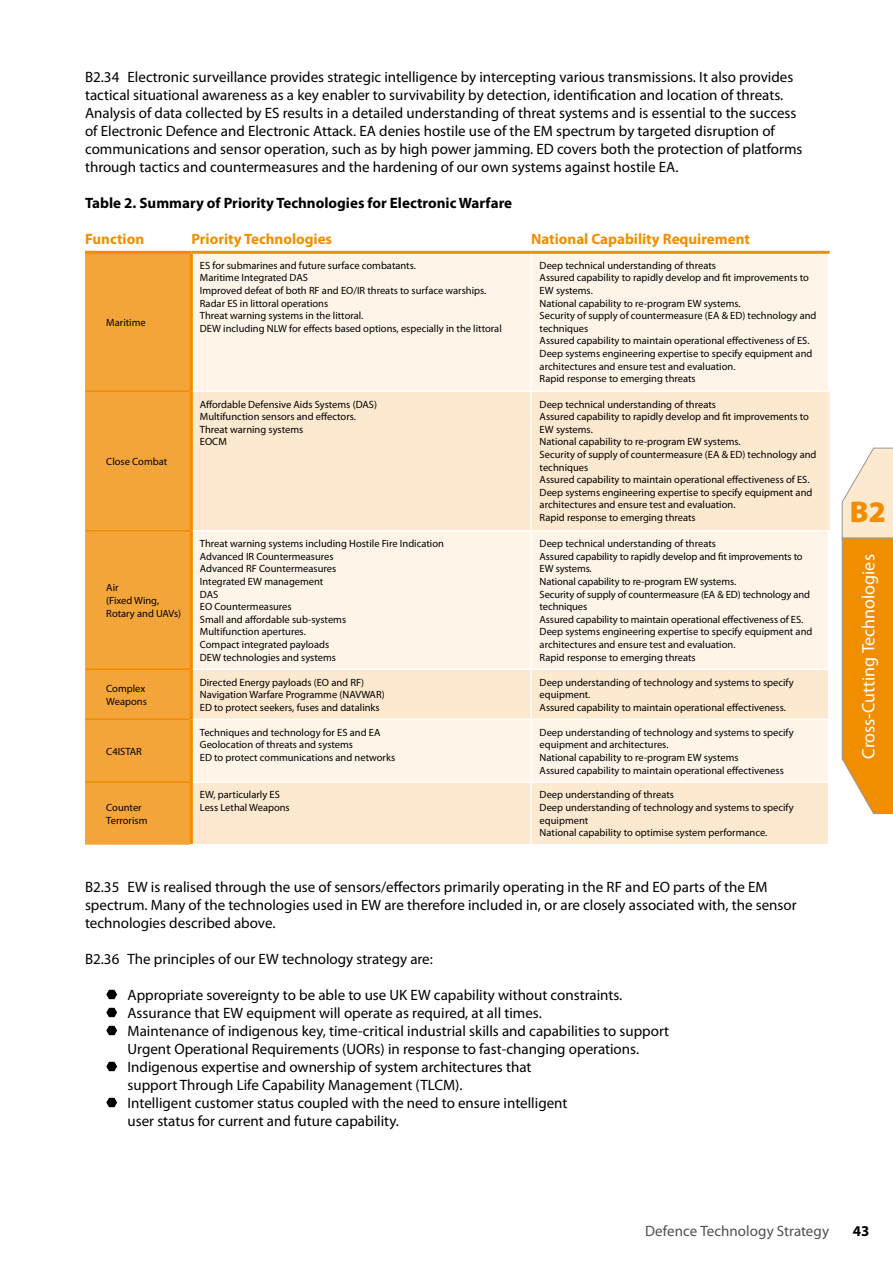
<style>
.page{position:relative;width:893px;height:1263px;background:#fff}
.page>*{position:absolute;margin:0;border:0;box-sizing:border-box;transform-origin:0 0}
.t1{font:900 30px "Myriad Pro";color:#f18e00}
.t2{font:18px "Myriad Pro";color:#fff}
.t3{font:15px/18px "Myriad Pro";color:#000}
.t4{font:700 15px "Myriad Pro";color:#000}
.t5{font:700 15px "Myriad Pro";color:#f18e00}
.t6{font:15px "Myriad Pro";letter-spacing:.005em;color:#504e53}
.t7{font:10.5px/12.6px "Myriad Pro";color:#000}
</style>
<div class="page">
<svg style="left:841px;top:447px;width:52px;height:367px;background:#f2ae4e"></svg>
<div style="left:85px;top:254px;width:105px;height:591px;background:#f4a53a"></div>
<div style="left:193px;top:254px;width:635px;height:136px;background:#fef4e8"></div>
<svg style="left:193px;top:392px;width:635px;height:452px;background:#fcedda"></svg>
<hr style="left:530px;top:254px;width:2px;height:136px;background:#fff">
<hr style="left:530px;top:531px;width:2px;height:137px;background:#fff">
<hr style="left:193px;top:668px;width:338px;height:2px;background:#fff">
<hr style="left:531px;top:668px;width:299px;height:2px;background:#fff">
<hr style="left:530px;top:670px;width:2px;height:48px;background:#fff">
<hr style="left:193px;top:718px;width:338px;height:2px;background:#fff">
<hr style="left:531px;top:718px;width:299px;height:2px;background:#fff">
<hr style="left:530px;top:720px;width:2px;height:61px;background:#fff">
<hr style="left:193px;top:781px;width:338px;height:2px;background:#fff">
<hr style="left:531px;top:781px;width:299px;height:2px;background:#fff">
<hr style="left:530px;top:783px;width:2px;height:61px;background:#fff">
<hr style="left:828px;top:392px;width:2px;height:138px;background:#fce9d0">
<hr style="left:190px;top:254px;width:3px;height:137px;background:#f18e00">
<hr style="left:190px;top:391px;width:3px;height:140px;background:#f18e00">
<hr style="left:190px;top:531px;width:3px;height:138px;background:#f18e00">
<hr style="left:190px;top:669px;width:3px;height:50px;background:#f18e00">
<hr style="left:190px;top:719px;width:3px;height:63px;background:#f18e00">
<hr style="left:190px;top:782px;width:3px;height:62px;background:#f18e00">
<hr style="left:85px;top:390px;width:105px;height:2px;background:#f18e00">
<hr style="left:85px;top:530px;width:105px;height:1px;background:#f18e00">
<hr style="left:85px;top:668px;width:105px;height:2px;background:#f18e00">
<hr style="left:85px;top:718px;width:105px;height:2px;background:#f18e00">
<hr style="left:85px;top:781px;width:105px;height:2px;background:#f18e00">
<hr style="left:85px;top:251px;width:106px;height:3px;background:#f18e00">
<hr style="left:191px;top:251px;width:340px;height:3px;background:#f18e00">
<hr style="left:531px;top:251px;width:299px;height:3px;background:#f18e00">
<hr style="left:530px;top:392px;width:2px;height:138px;background:#fff">
<hr style="left:193px;top:530px;width:338px;height:1px;background:#fff">
<hr style="left:531px;top:530px;width:299px;height:1px;background:#fff">
<svg style="left:106px;top:990px;width:11px;height:9px"></svg>
<svg style="left:106px;top:1008px;width:11px;height:9px"></svg>
<svg style="left:106px;top:1026px;width:11px;height:9px"></svg>
<svg style="left:106px;top:1062px;width:11px;height:9px"></svg>
<svg style="left:106px;top:1098px;width:11px;height:9px"></svg>
<p class="t3" style="left:85px;top:68px;width:719px">B2.34 Electronic surveillance provides strategic intelligence by intercepting various transmissions. It also provides tactical situational awareness as a key enabler to survivability by detection, identification and location of threats.<br>Analysis of data collected by ES results in a detailed understanding of threat systems and is essential to the success of Electronic Defence and Electronic Attack. EA denies hostile use of the EM spectrum by targeted disruption of communications and sensor operation, such as by high power jamming. ED covers both the protection of platforms through tactics and countermeasures and the hardening of our own systems against hostile EA.</p>
<h3 class="t4" style="left:85px;top:193px;width:429px">Table 2. Summary of Priority Technologies for Electronic Warfare</h3>
<h3 class="t5" style="left:85px;top:229px;width:61px">Function</h3>
<h3 class="t5" style="left:191px;top:229px;width:142px">Priority Technologies</h3>
<h3 class="t5" style="left:531px;top:229px;width:220px">National Capability Requirement</h3>
<p class="t7" style="left:106px;top:316px;width:41px">Maritime</p>
<p class="t7" style="left:106px;top:455px;width:62px">Close Combat</p>
<p class="t7" style="left:106px;top:581px;width:76px">Air<br>(Fixed Wing,<br>Rotary and UAVs)</p>
<p class="t7" style="left:200px;top:259px;width:303px">ES for submarines and future surface combatants.<br>Maritime Integrated DAS<br>Improved defeat of both RF and EO/IR threats to surface warships.<br>Radar ES in littoral operations<br>Threat warning systems in the littoral.<br>DEW including NLW for effects based options, especially in the littoral</p>
<p class="t7" style="left:540px;top:259px;width:278px">Deep technical understanding of threats<br>Assured capability to rapidly develop and fit improvements to EW systems.<br>National capability to re-program EW systems.<br>Security of supply of countermeasure (EA &amp; ED) technology and techniques<br>Assured capability to maintain operational effectiveness of ES.<br>Deep systems engineering expertise to specify equipment and architectures and ensure test and evaluation.<br>Rapid response to emerging threats</p>
<p class="t7" style="left:200px;top:398px;width:179px">Affordable Defensive Aids Systems (DAS)<br>Multifunction sensors and effectors.<br>Threat warning systems<br>EOCM</p>
<p class="t7" style="left:540px;top:398px;width:278px">Deep technical understanding of threats<br>Assured capability to rapidly develop and fit improvements to EW systems.<br>National capability to re-program EW systems.<br>Security of supply of countermeasure (EA &amp; ED) technology and techniques<br>Assured capability to maintain operational effectiveness of ES.<br>Deep systems engineering expertise to specify equipment and architectures and ensure test and evaluation.<br>Rapid response to emerging threats</p>
<p class="t7" style="left:200px;top:537px;width:246px">Threat warning systems including Hostile Fire Indication<br>Advanced IR Countermeasures<br>Advanced RF Countermeasures<br>Integrated EW management<br>DAS<br>EO Countermeasures<br>Small and affordable sub-systems<br>Multifunction apertures.<br>Compact integrated payloads<br>DEW technologies and systems</p>
<p class="t7" style="left:540px;top:537px;width:274px">Deep technical understanding of threats<br>Assured capability to rapidly develop and fit improvements to EW systems.<br>National capability to re-program EW systems.<br>Security of supply of countermeasure (EA &amp; ED) technology and techniques<br>Assured capability to maintain operational effectiveness of ES.<br>Deep systems engineering expertise to specify equipment and architectures and ensure test and evaluation.<br>Rapid response to emerging threats</p>
<p class="t7" style="left:106px;top:682px;width:42px">Complex<br>Weapons</p>
<p class="t7" style="left:200px;top:676px;width:186px">Directed Energy payloads (EO and RF)<br>Navigation Warfare Programme (NAVWAR)<br>ED to protect seekers, fuses and datalinks</p>
<p class="t7" style="left:540px;top:676px;width:255px">Deep understanding of technology and systems to specify equipment.<br>Assured capability to maintain operational effectiveness.</p>
<p class="t7" style="left:106px;top:745px;width:37px">C4ISTAR</p>
<p class="t7" style="left:200px;top:726px;width:197px">Techniques and technology for ES and EA<br>Geolocation of threats and systems<br>ED to protect communications and networks</p>
<p class="t7" style="left:540px;top:726px;width:255px">Deep understanding of technology and systems to specify equipment and architectures.<br>National capability to re-program EW systems<br>Assured capability to maintain operational effectiveness</p>
<p class="t7" style="left:106px;top:801px;width:43px">Counter<br>Terrorism</p>
<p class="t7" style="left:200px;top:788px;width:91px">EW, particularly ES<br>Less Lethal Weapons</p>
<p class="t7" style="left:540px;top:788px;width:255px">Deep understanding of threats<br>Deep understanding of technology and systems to specify equipment<br>National capability to optimise system performance.</p>
<p class="t3" style="left:85px;top:878px;width:713px">B2.35 EW is realised through the use of sensors/effectors primarily operating in the RF and EO parts of the EM spectrum. Many of the technologies used in EW are therefore included in, or are closely associated with, the sensor technologies described above.</p>
<h3 class="t3" style="left:85px;top:950px;width:349px">B2.36 The principles of our EW technology strategy are:</h3>
<p class="t3" style="left:128px;top:986px;width:543px">Appropriate sovereignty to be able to use UK EW capability without constraints.<br>Assurance that EW equipment will operate as required, at all times.<br>Maintenance of indigenous key, time-critical industrial skills and capabilities to support Urgent Operational Requirements (UORs) in response to fast-changing operations.<br>Indigenous expertise and ownership of system architectures that<br>support Through Life Capability Management (TLCM).<br>Intelligent customer status coupled with the need to ensure intelligent<br>user status for current and future capability.</p>
<h1 class="t1" style="left:850px;top:491px;width:37px">B2</h1>
<h2 class="t2" style="left:857px;top:759px;width:206px;rotate:-90deg">Cross-Cutting Technologies</h2>
<h3 class="t6" style="left:645px;top:1222px;width:186px">Defence Technology Strategy</h3>
<h3 class="t4" style="left:853px;top:1221px;width:18px">43</h3>
</div>
